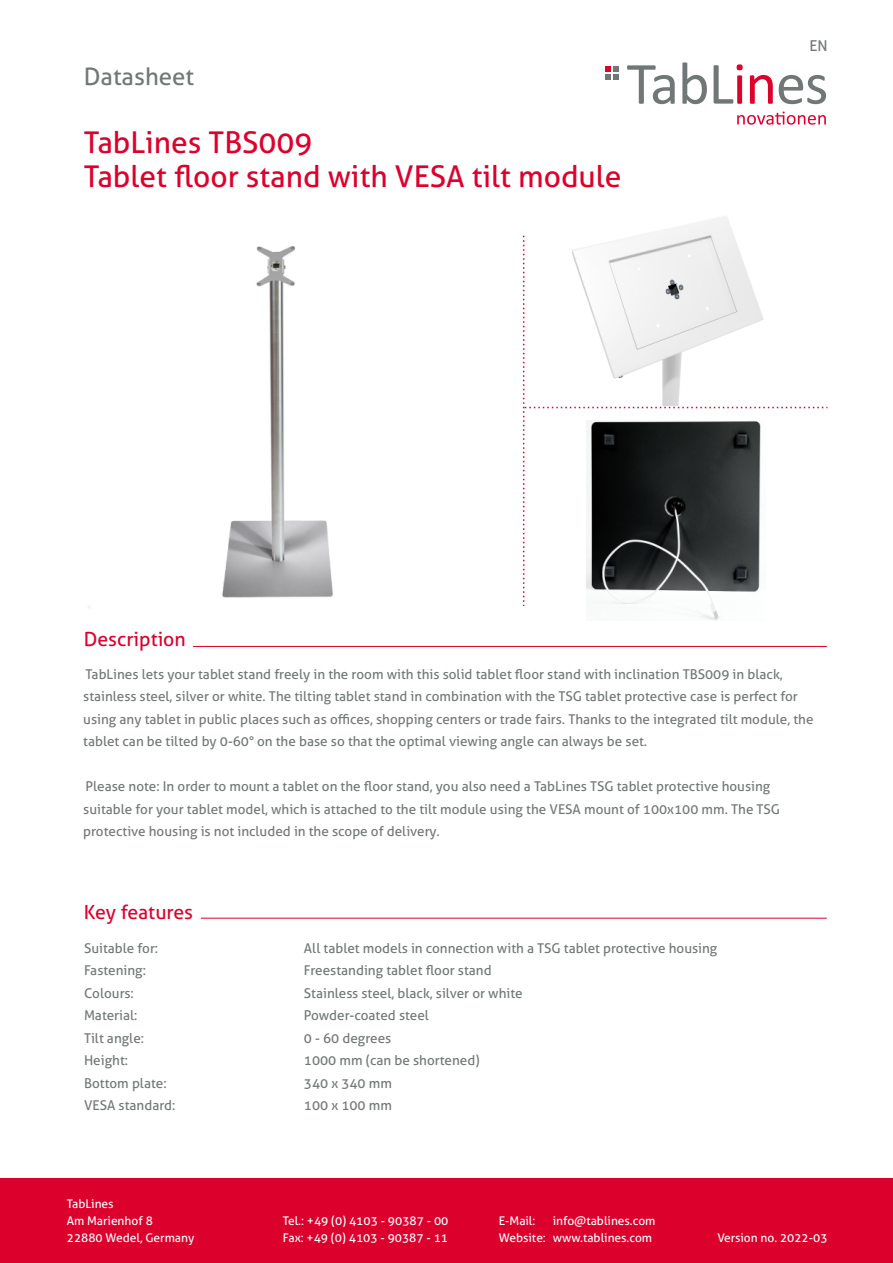
<style>
.page{position:relative;width:893px;height:1263px;background:#fff}
.page>*{position:absolute;margin:0;border:0;box-sizing:border-box;transform-origin:0 0}
.t1{font:30px/34px "Aller";color:#dd012c}
.t2{font:24px "Aller";color:#727777}
.t3{font:19.5px "Aller";color:#dc012c}
.t4{font:15px "Aller";color:#727777}
.t5{font:13.5px/22.5px "Aller";color:#727777}
.t6{font:12px/17px "Aller";color:#fff}
</style>
<div class="page">
<svg style="left:627px;top:65px;width:48px;height:39px"></svg>
<svg style="left:682px;top:62px;width:25px;height:42px"></svg>
<svg style="left:714px;top:64px;width:29px;height:40px"></svg>
<svg style="left:750px;top:75px;width:23px;height:29px"></svg>
<svg style="left:779px;top:75px;width:47px;height:29px"></svg>
<svg style="left:605px;top:66px;width:14px;height:14px"></svg>
<svg style="left:737px;top:112px;width:89px;height:13px"></svg>
<div style="left:0;top:1178px;width:893px;height:85px;background:#dc012c"></div>
<svg style="left:523px;top:236px;width:304px;height:370px"></svg>
<hr style="left:193px;top:646px;width:634px;height:1px;background:#dc012c">
<hr style="left:201px;top:918px;width:626px;height:1px;background:#dc012c">
<img style="left:88px;top:246px;width:245px;height:362px">
<img style="left:527px;top:216px;width:284px;height:190px">
<img style="left:587px;top:420px;width:178px;height:201px">
<h2 class="t2" style="left:84px;top:63px;width:112px">Datasheet</h2>
<h1 class="t1" style="left:84px;top:126px;width:539px">TabLines TBS009<br>Tablet floor stand with VESA tilt module</h1>
<h3 class="t3" style="left:84px;top:628px;width:104px">Description</h3>
<p class="t4" style="left:809px;top:37px;width:20px">EN</p>
<p class="t5" style="left:83px;top:663px;width:732px">TabLines lets your tablet stand freely in the room with this solid tablet floor stand with inclination TBS009 in black, stainless steel, silver or white. The tilting tablet stand in combination with the TSG tablet protective case is perfect for using any tablet in public places such as offices, shopping centers or trade fairs. Thanks to the integrated tilt module, the tablet can be tilted by 0-60° on the base so that the optimal viewing angle can always be set.</p>
<p class="t5" style="left:83px;top:775px;width:698px">Please note: In order to mount a tablet on the floor stand, you also need a TabLines TSG tablet protective housing suitable for your tablet model, which is attached to the tilt module using the VESA mount of 100x100 mm. The TSG protective housing is not included in the scope of delivery.</p>
<h3 class="t3" style="left:84px;top:900px;width:111px">Key features</h3>
<p class="t5" style="left:84px;top:937px;width:93px">Suitable for:<br>Fastening:<br>Colours:<br>Material:<br>Tilt angle:<br>Height:<br>Bottom plate:<br>VESA standard:</p>
<p class="t6" style="left:67px;top:1195px;width:88px">TabLines<br>Am Marienhof 8</p>
<p class="t5" style="left:304px;top:937px;width:415px">All tablet models in connection with a TSG tablet protective housing<br>Freestanding tablet floor stand<br>Stainless steel, black, silver or white<br>Powder-coated steel<br>0 - 60 degrees<br>1000 mm (can be shortened)<br>340 x 340 mm<br>100 x 100 mm</p>
<p class="t6" style="left:283px;top:1212px;width:167px">Tel.: +49 (0) 4103 - 90387 - 00</p>
<p class="t6" style="left:499px;top:1212px;width:38px">E-Mail:</p>
<p class="t6" style="left:553px;top:1212px;width:104px">info@tablines.com</p>
<p class="t6" style="left:67px;top:1229px;width:129px">22880 Wedel, Germany</p>
<p class="t6" style="left:283px;top:1229px;width:167px">Fax: +49 (0) 4103 - 90387 - 11</p>
<p class="t6" style="left:499px;top:1229px;width:155px">Website: www.tablines.com</p>
<p class="t6" style="left:717px;top:1229px;width:112px">Version no. 2022-03</p>
<p class="t6" style="left:758px;top:1229px;width:18px">snr</p>
<p class="t6" style="left:802px;top:1229px;width:27px">0 12</p>
</div>
